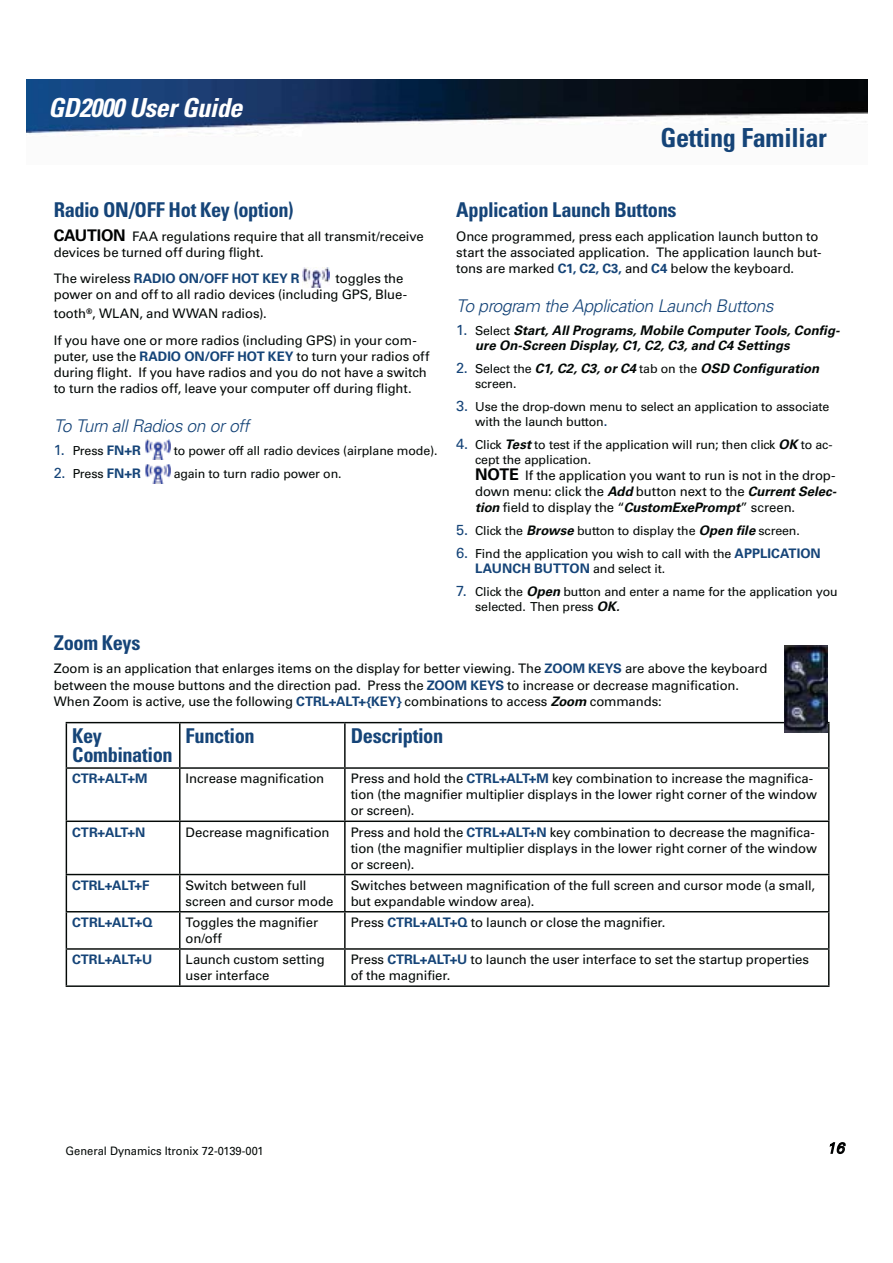
<style>
.page{position:relative;width:893px;height:1263px;background:#fff}
.page>*{position:absolute;margin:0;border:0;box-sizing:border-box;transform-origin:0 0}
.t1{font:italic 700 condensed 26.25px "Univers LT Std";letter-spacing:-.02em;color:#fff}
.t2{font:700 condensed 26.25px "Univers LT Std";letter-spacing:-.01em;color:#154478}
.t3{font:700 condensed 20.4px/18.9px "Univers LT Std";letter-spacing:-.02em;color:#154478}
.t4{font:italic 300 17.55px "Univers LT Std";letter-spacing:-.025em;color:#154478}
.t5{font:13.2px/16px "Univers LT Std";letter-spacing:-.01em;color:#030806}
.t6{font:italic 700 13.2px/15.3px "Univers LT Std";letter-spacing:.005em;color:#030806}
.t7{font:700 13.2px "Univers LT Std";color:#154478}
.t8{font:12.45px/15.3px "Univers LT Std";letter-spacing:-.01em;color:#030806}
.t9{font:11.7px "Univers LT Std";color:#030806;scale:.95 1}
.s1{font-weight:700;font-size:16.05px;color:#010202}
.s2{font-weight:400;color:#030806}
.s3{font-weight:700;color:#154478}
.s4{font-size:14.55px;color:#154478}
.s5{font-weight:700;font-size:13.2px;color:#154478}
.s6{color:#010202}
.s7{font-weight:400;font-style:normal;font-size:14.55px;color:#154478}
.s8{font-weight:400;font-style:normal;font-size:12.45px}
.s9{font-weight:700;font-style:italic;font-size:13.2px}
.s10{font-weight:700;font-style:italic}
.s11{font-weight:400;font-size:12.45px;color:#030806}
</style>
<div class="page">
<img style="left:27px;top:79px;width:840px;height:57px">
<svg style="left:829px;top:1142px;width:17px;height:12px"></svg>
<img style="left:303px;top:268px;width:26px;height:20px">
<img style="left:145px;top:440px;width:26px;height:20px">
<img style="left:145px;top:464px;width:26px;height:20px">
<hr style="left:66px;top:722px;width:114px;height:1px;background:#030806">
<hr style="left:66px;top:723px;width:1px;height:44px;background:#030806">
<hr style="left:180px;top:722px;width:165px;height:1px;background:#030806">
<hr style="left:179px;top:723px;width:1px;height:44px;background:#030806">
<hr style="left:345px;top:722px;width:484px;height:1px;background:#030806">
<hr style="left:344px;top:723px;width:2px;height:44px;background:#030806">
<hr style="left:828px;top:723px;width:1px;height:44px;background:#030806">
<hr style="left:66px;top:767px;width:114px;height:2px;background:#030806">
<hr style="left:66px;top:769px;width:1px;height:52px;background:#030806">
<hr style="left:180px;top:767px;width:165px;height:2px;background:#030806">
<hr style="left:179px;top:769px;width:1px;height:52px;background:#030806">
<hr style="left:345px;top:767px;width:484px;height:2px;background:#030806">
<hr style="left:344px;top:769px;width:2px;height:52px;background:#030806">
<hr style="left:828px;top:769px;width:1px;height:52px;background:#030806">
<hr style="left:66px;top:821px;width:114px;height:1px;background:#030806">
<hr style="left:66px;top:822px;width:1px;height:52px;background:#030806">
<hr style="left:180px;top:821px;width:165px;height:1px;background:#030806">
<hr style="left:179px;top:822px;width:1px;height:52px;background:#030806">
<hr style="left:345px;top:821px;width:484px;height:1px;background:#030806">
<hr style="left:344px;top:822px;width:2px;height:52px;background:#030806">
<hr style="left:828px;top:822px;width:1px;height:52px;background:#030806">
<hr style="left:66px;top:874px;width:114px;height:1px;background:#030806">
<hr style="left:66px;top:875px;width:1px;height:36px;background:#030806">
<hr style="left:180px;top:874px;width:165px;height:1px;background:#030806">
<hr style="left:179px;top:875px;width:1px;height:36px;background:#030806">
<hr style="left:345px;top:874px;width:484px;height:1px;background:#030806">
<hr style="left:344px;top:875px;width:2px;height:36px;background:#030806">
<hr style="left:828px;top:875px;width:1px;height:36px;background:#030806">
<hr style="left:66px;top:911px;width:114px;height:1px;background:#030806">
<hr style="left:66px;top:912px;width:1px;height:36px;background:#030806">
<hr style="left:180px;top:911px;width:165px;height:1px;background:#030806">
<hr style="left:179px;top:912px;width:1px;height:36px;background:#030806">
<hr style="left:345px;top:911px;width:484px;height:1px;background:#030806">
<hr style="left:344px;top:912px;width:2px;height:36px;background:#030806">
<hr style="left:828px;top:912px;width:1px;height:36px;background:#030806">
<hr style="left:66px;top:948px;width:114px;height:2px;background:#030806">
<hr style="left:66px;top:950px;width:1px;height:35px;background:#030806">
<hr style="left:180px;top:948px;width:165px;height:2px;background:#030806">
<hr style="left:179px;top:950px;width:1px;height:35px;background:#030806">
<hr style="left:345px;top:948px;width:484px;height:2px;background:#030806">
<hr style="left:344px;top:950px;width:2px;height:35px;background:#030806">
<hr style="left:828px;top:950px;width:1px;height:35px;background:#030806">
<hr style="left:66px;top:985px;width:763px;height:2px;background:#030806">
<img style="left:784px;top:645px;width:43px;height:87px">
<h1 class="t1" style="left:48px;top:98px;width:196px">GD2000 User Guide</h1>
<h2 class="t3" style="left:54px;top:202px;width:241px">Radio ON/OFF Hot Key (option)</h2>
<p class="t5" style="left:54px;top:229px;width:372px"><span class="s1">CAUTION</span> FAA regulations require that all transmit/receive devices be turned off during flight.</p>
<p class="t7" style="left:54px;top:274px;width:247px"><span class="s2">The wireless</span> RADIO ON/OFF HOT KEY R</p>
<p class="t5" style="left:54px;top:272px;width:355px;text-align:right">toggles the<br>power on and off to all radio devices (including GPS, Blue-</p>
<p class="t5" style="left:54px;top:301px;width:364px;line-height:26.5px">tooth<sup>®</sup>, WLAN, and WWAN radios).<br>If you have one or more radios (including GPS) in your com-</p>
<p class="t5" style="left:54px;top:349px;width:377px">puter, use the <span class="s3">RADIO ON/OFF HOT KEY</span> to turn your radios off during flight. If you have radios and you do not have a switch to turn the radios off, leave your computer off during flight.</p>
<h3 class="t4" style="left:54px;top:419px;width:197px">To Turn all Radios on or off</h3>
<p class="t8" style="left:54px;top:444px;width:89px"><span class="s4">1.</span> Press <span class="s5">FN+R</span></p>
<p class="t8" style="left:174px;top:444px;width:265px">to power off all radio devices (airplane mode).</p>
<p class="t8" style="left:54px;top:467px;width:89px"><span class="s4">2.</span> Press <span class="s5">FN+R</span></p>
<p class="t8" style="left:174px;top:467px;width:169px">again to turn radio power on.</p>
<h1 class="t2" style="left:660px;top:128px;width:168px">Getting Familiar</h1>
<h2 class="t3" style="left:456px;top:202px;width:222px">Application Launch Buttons</h2>
<p class="t5" style="left:456px;top:229px;width:367px">Once programmed, press each application launch button to start the associated application. The application launch but&shy;tons are marked <span class="s3">C1, C2, C3,</span> <span class="s6">and</span> <span class="s3">C4</span> below the keyboard.</p>
<h3 class="t4" style="left:456px;top:299px;width:319px">To program the Application Launch Buttons</h3>
<p class="t6" style="left:475px;top:324px;width:366px;text-indent:-19px"><span class="s7">1.</span> <span class="s8">Select</span> Start, All Programs, Mobile Computer Tools, Config&shy;ure On-Screen Display, C1, C2, C3, and C4 Settings</p>
<p class="t6" style="left:456px;top:362px;width:364px"><span class="s7">2.</span> <span class="s8">Select the</span> C1, C2, C3, or C4 <span class="s8">tab on the</span> OSD Configuration</p>
<p class="t8" style="left:475px;top:377px;width:43px">screen.</p>
<p class="t8" style="left:475px;top:400px;width:356px;text-indent:-19px"><span class="s4">3.</span> Use the drop-down menu to select an application to associate with the launch button<span class="s5">.</span></p>
<p class="t8" style="left:475px;top:438px;width:359px;text-indent:-19px"><span class="s4">4.</span> Click <span class="s9">Test</span> to test if the application will run; then click <span class="s9">OK</span> to ac&shy;cept the application.</p>
<p class="t5" style="left:475px;top:469px;width:363px;text-align:justify"><span class="s1">NOTE</span> If the application you want to run is not in the drop&shy;down menu: click the <span class="s10">Add</span> button next to the <span class="s10">Current Selec&shy;tion</span> field to display the “<span class="s10">CustomExePrompt</span>” screen.</p>
<p class="t8" style="left:456px;top:524px;width:345px"><span class="s4">5.</span> Click the <span class="s9">Browse</span> button to display the <span class="s9">Open file</span> screen.</p>
<p class="t8" style="left:456px;top:547px;width:366px"><span class="s4">6.</span> Find the application you wish to call with the <span class="s5">APPLICATION</span></p>
<p class="t7" style="left:475px;top:563px;width:192px">LAUNCH BUTTON <span class="s11">and select it.</span></p>
<p class="t8" style="left:475px;top:585px;width:364px;text-indent:-19px"><span class="s4">7.</span> Click the <span class="s9">Open</span> button and enter a name for the application you selected. Then press <span class="s9">OK.</span></p>
<h2 class="t3" style="left:54px;top:635px;width:88px">Zoom Keys</h2>
<p class="t5" style="left:54px;top:662px;width:715px">Zoom is an application that enlarges items on the display for better viewing. The <span class="s3">ZOOM KEYS</span> are above the keyboard between the mouse buttons and the direction pad. Press the <span class="s3">ZOOM KEYS</span> to increase or decrease magnification.<br>When Zoom is active, use the following <span class="s3">CTRL+ALT+{KEY}</span> combinations to access <span class="s10">Zoom</span> commands:</p>
<h2 class="t3" style="left:72px;top:728px;width:102px">Key<br>Combination</h2>
<h2 class="t3" style="left:186px;top:728px;width:71px">Function</h2>
<h2 class="t3" style="left:351px;top:728px;width:94px">Description</h2>
<p class="t7" style="left:72px;top:774px;width:77px">CTR+ALT+M</p>
<p class="t5" style="left:186px;top:772px;width:140px">Increase magnification</p>
<p class="t5" style="left:351px;top:772px;width:468px">Press and hold the <span class="s3">CTRL+ALT+M</span> key combination to increase the magnifica&shy;tion (the magnifier multiplier displays in the lower right corner of the window or screen).</p>
<p class="t7" style="left:72px;top:827px;width:74px">CTR+ALT+N</p>
<p class="t5" style="left:186px;top:825px;width:145px">Decrease magnification</p>
<p class="t5" style="left:351px;top:825px;width:468px">Press and hold the <span class="s3">CTRL+ALT+N</span> key combination to decrease the magnifica&shy;tion (the magnifier multiplier displays in the lower right corner of the window or screen).</p>
<p class="t7" style="left:72px;top:880px;width:79px">CTRL+ALT+F</p>
<p class="t5" style="left:186px;top:878px;width:149px">Switch between full screen and cursor mode</p>
<p class="t5" style="left:351px;top:878px;width:466px">Switches between magnification of the full screen and cursor mode (a small, but expandable window area).</p>
<p class="t7" style="left:72px;top:917px;width:82px">CTRL+ALT+Q</p>
<p class="t5" style="left:186px;top:915px;width:134px">Toggles the magnifier on/off</p>
<p class="t5" style="left:351px;top:915px;width:316px">Press <span class="s3">CTRL+ALT+Q</span> to launch or close the magnifier.</p>
<p class="t7" style="left:72px;top:955px;width:82px">CTRL+ALT+U</p>
<p class="t5" style="left:186px;top:953px;width:141px">Launch custom setting user interface</p>
<p class="t5" style="left:351px;top:953px;width:460px">Press <span class="s3">CTRL+ALT+U</span> to launch the user interface to set the startup properties of the magnifier.</p>
<p class="t9" style="left:66px;top:1146px;width:210px">General Dynamics Itronix 72-0139-001</p>
</div>
